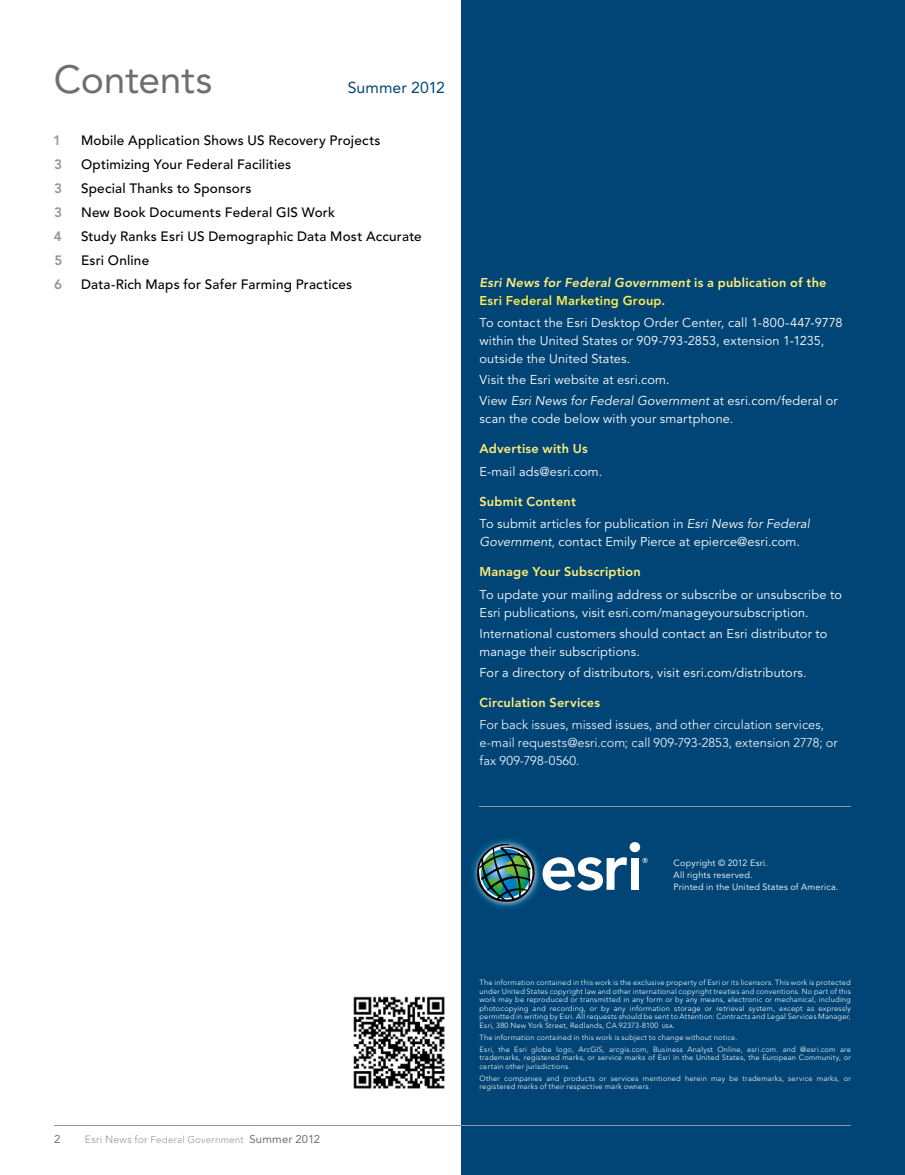
<style>
.page{position:relative;width:905px;height:1175px;background:#fff}
.page>*{position:absolute;margin:0;border:0;box-sizing:border-box;transform-origin:0 0}
.t1{font:39px "Avenir LT Std";letter-spacing:-.01em;color:#6d6e71}
.t2{font:15.75px "Avenir LT Std";letter-spacing:.005em;color:#004575}
.t3{font:500 13.5px "Avenir LT Std";letter-spacing:.015em;color:#000}
.t4{font:800 13.5px "Avenir LT Std";color:#939598}
.t5{font:12.75px/18px "Avenir LT Std";letter-spacing:.015em;color:#fff}
.t6{font:300 12.75px/18px "Avenir LT Std";letter-spacing:.005em;color:#fff}
.t7{font:italic 800 12.75px/18px "Avenir LT Std";letter-spacing:.015em;color:#ffef7a}
.t8{font:800 12.75px "Avenir LT Std";letter-spacing:.015em;color:#ffef7a}
.t9{font:11.25px "Avenir LT Std";color:#6d6e71}
.t10{font:300 9.75px "Avenir LT Std";letter-spacing:.025em;color:#939598}
.t11{font:9px/12px "Avenir LT Std";letter-spacing:.025em;color:#fff}
.t12{font:300 7.5px/8.4px "Avenir LT Std";letter-spacing:.025em;color:#fff}
.s1{font-style:normal}
.s2{font-style:normal;color:#ffec4f}
.s3{font-style:italic}
.s4{font-weight:800;color:#ffef7a}
.s5{font-weight:300}
.s6{font-size:10.5px}
.s7{font-weight:400;font-size:11.25px;color:#6d6e71}
.s8{font-weight:400;font-size:5.25px}
</style>
<div class="page">
<div style="left:461px;top:0;width:443px;height:1174px;background:#004575"></div>
<div style="left:629px;top:842px;width:11px;height:10px;background:#fff;border-radius:50%"></div>
<div style="left:631px;top:858px;width:8px;height:31px;background:#fff"></div>
<svg style="left:642px;top:858px;width:5px;height:5px"></svg>
<svg style="left:472px;top:839px;width:155px;height:70px"></svg>
<hr style="left:479px;top:805px;width:371px;height:1px;background:#939598">
<hr style="left:54px;top:1125px;width:796px;height:1px;background:#939598">
<img style="left:353px;top:996px;width:92px;height:93px">
<h1 class="t1" style="left:54px;top:57px;width:160px">Contents</h1>
<h2 class="t2" style="left:348px;top:78px;width:99px">Summer 2012</h2>
<h3 class="t4" style="left:53px;top:133px;width:9px">1</h3>
<h3 class="t3" style="left:81px;top:133px;width:301px">Mobile Application Shows US Recovery Projects</h3>
<h3 class="t4" style="left:54px;top:157px;width:9px">3</h3>
<h3 class="t3" style="left:81px;top:157px;width:212px">Optimizing Your Federal Facilities</h3>
<h3 class="t4" style="left:54px;top:181px;width:9px">3</h3>
<h3 class="t3" style="left:81px;top:181px;width:172px">Special Thanks to Sponsors</h3>
<h3 class="t4" style="left:54px;top:205px;width:9px">3</h3>
<h3 class="t3" style="left:81px;top:205px;width:255px">New Book Documents Federal GIS Work</h3>
<h3 class="t4" style="left:54px;top:229px;width:9px">4</h3>
<h3 class="t3" style="left:81px;top:229px;width:342px">Study Ranks Esri US Demographic Data Most Accurate</h3>
<h3 class="t4" style="left:55px;top:253px;width:9px">5</h3>
<h3 class="t3" style="left:81px;top:253px;width:70px">Esri Online</h3>
<h3 class="t4" style="left:54px;top:277px;width:9px">6</h3>
<h3 class="t3" style="left:81px;top:277px;width:273px">Data-Rich Maps for Safer Farming Practices</h3>
<h3 class="t7" style="left:479px;top:273px;width:348px">Esri News for Federal Government <span class="s1">is a publication of the<br></span><span class="s2">Esri Federal Marketing Group</span><span class="s1">.</span></h3>
<h3 class="t5" style="left:479px;top:314px;width:365px">To contact the Esri Desktop Order Center, call 1-800-447-9778 within the United States or 909-793-2853, extension 1-1235, outside the United States.</h3>
<h3 class="t5" style="left:479px;top:369px;width:360px;line-height:21px">Visit the Esri website at esri.com.<br>View <span class="s3">Esri News for Federal Government</span> at esri.com/federal or</h3>
<h3 class="t5" style="left:479px;top:410px;width:255px">scan the code below with your smartphone.</h3>
<h3 class="t8" style="left:479px;top:441px;width:110px">Advertise with Us</h3>
<h3 class="t5" style="left:479px;top:462px;width:124px">E-mail ads@esri.com.</h3>
<h3 class="t5" style="left:479px;top:490px;width:332px;line-height:22.5px"><span class="s4">Submit Content<br></span>To submit articles for publication in <span class="s3">Esri News for Federal</span></h3>
<h3 class="t5" style="left:479px;top:533px;width:322px"><span class="s3">Government</span><span class="s5">,</span> contact Emily Pierce at epierce@esri.com.</h3>
<h3 class="t8" style="left:479px;top:564px;width:163px">Manage Your Subscription</h3>
<h3 class="t5" style="left:479px;top:586px;width:364px">To update your mailing address or subscribe or unsubscribe to<br>Esri publications, visit esri.com/manageyoursubscription.</h3>
<h3 class="t5" style="left:479px;top:625px;width:349px">International customers should contact an Esri distributor to manage their subscriptions.</h3>
<h3 class="t5" style="left:479px;top:664px;width:329px">For a directory of distributors, visit esri.com/distributors.</h3>
<h3 class="t8" style="left:479px;top:695px;width:122px">Circulation Services</h3>
<h3 class="t6" style="left:479px;top:716px;width:359px">For back issues, missed issues, and other circulation services, e-mail requests@esri.com; call 909-793-2853, extension 2778; or fax 909-798-0560.</h3>
<h3 class="t9" style="left:54px;top:1133px;width:8px">2</h3>
<h3 class="t10" style="left:85px;top:1134px;width:237px"><span class="s6">Esri News for</span> Federal Government <span class="s7">Summer 2012</span></h3>
<p class="t11" style="left:673px;top:857px;width:166px">Copyright © 2012 Esri.<br>All rights reserved.<br>Printed in the United States of America.</p>
<p class="t12" style="left:479px;top:978px;width:373px;text-align:justify">The information contained in this work is the exclusive property of Esri or its licensors. This work is protected under United States copyright law and other international copyright treaties and conventions. No part of this work may be reproduced or transmitted in any form or by any means, electronic or mechanical, including photocopying and recording, or by any information storage or retrieval system, except as expressly permitted in writing by Esri. All requests should be sent to Attention: Contracts and Legal Services Manager, Esri, 380 New York Street, Redlands, CA 92373-8100 <span class="s8">USA</span>.</p>
<p class="t12" style="left:479px;top:1031px;width:373px;line-height:12.1px">The information contained in this work is subject to change without notice.<br>Esri, the Esri globe logo, ArcGIS, arcgis.com, Business Analyst Online, esri.com. and @esri.com are</p>
<p class="t12" style="left:479px;top:1053px;width:373px">trademarks, registered marks, or service marks of Esri in the United States, the European Community, or certain other jurisdictions.</p>
<p class="t12" style="left:479px;top:1074px;width:373px">Other companies and products or services mentioned herein may be trademarks, service marks, or registered marks of their respective mark owners.</p>
</div>
